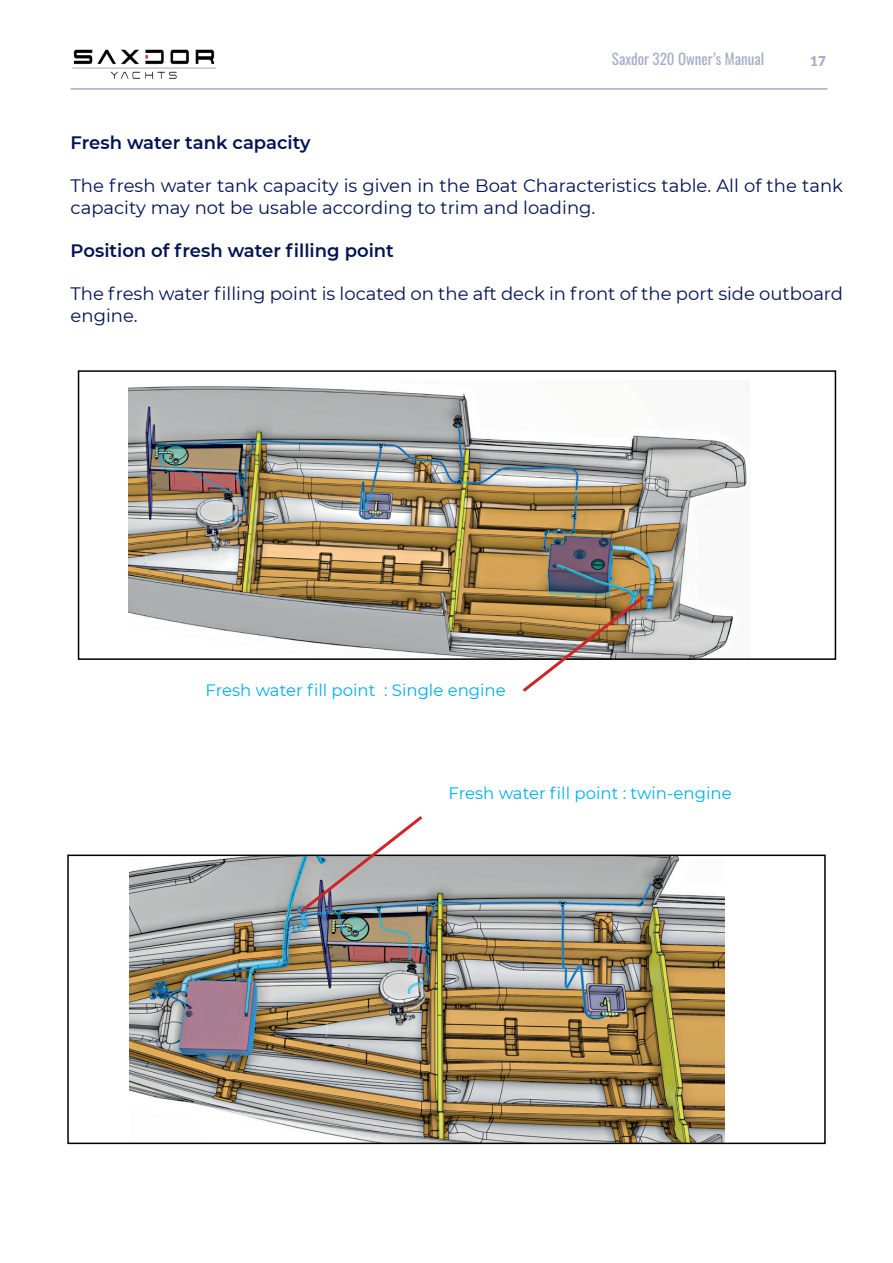
<style>
.page{position:relative;width:893px;height:1263px;background:#fff}
.page>*{position:absolute;margin:0;border:0;box-sizing:border-box;transform-origin:0 0}
.t1{font:18px/21.6px "Montserrat";color:#001353}
.t2{font:600 18px "Montserrat";color:#001353}
.t3{font:16.5px "Montserrat";color:#00aeef}
.t4{font:15px "Oswald";color:#a6acc9}
.t5{font:900 13.5px "Lato";color:#a6acc9}
</style>
<div class="page">
<img style="left:70px;top:49px;width:146px;height:41px">
<hr style="left:71px;top:88px;width:756px;height:2px;background:#a6acc9">
<img style="left:129px;top:386px;width:618px;height:271px">
<div style="left:78px;top:370px;width:758px;height:290px;border:2px solid #000"></div>
<svg style="left:519px;top:593px;width:129px;height:99px"></svg>
<img style="left:129px;top:857px;width:595px;height:284px">
<div style="left:67px;top:854px;width:759px;height:290px;border:2px solid #000"></div>
<svg style="left:297px;top:816px;width:129px;height:99px"></svg>
<p class="t4" style="left:612px;top:45px;width:154px">Saxdor 320 Owner’s Manual</p>
<p class="t5" style="left:810px;top:51px;width:17px">17</p>
<p class="t2" style="left:71px;top:130px;width:242px">Fresh water tank capacity</p>
<p class="t1" style="left:71px;top:174px;width:774px">The fresh water tank capacity is given in the Boat Characteristics table. All of the tank capacity may not be usable according to trim and loading.</p>
<p class="t2" style="left:71px;top:238px;width:325px">Position of fresh water filling point</p>
<p class="t1" style="left:71px;top:282px;width:774px">The fresh water filling point is located on the aft deck in front of the port side outboard engine.</p>
<p class="t3" style="left:206px;top:678px;width:302px">Fresh water fill point : Single engine</p>
<p class="t3" style="left:448px;top:782px;width:285px">Fresh water fill point : twin-engine</p>
</div>
